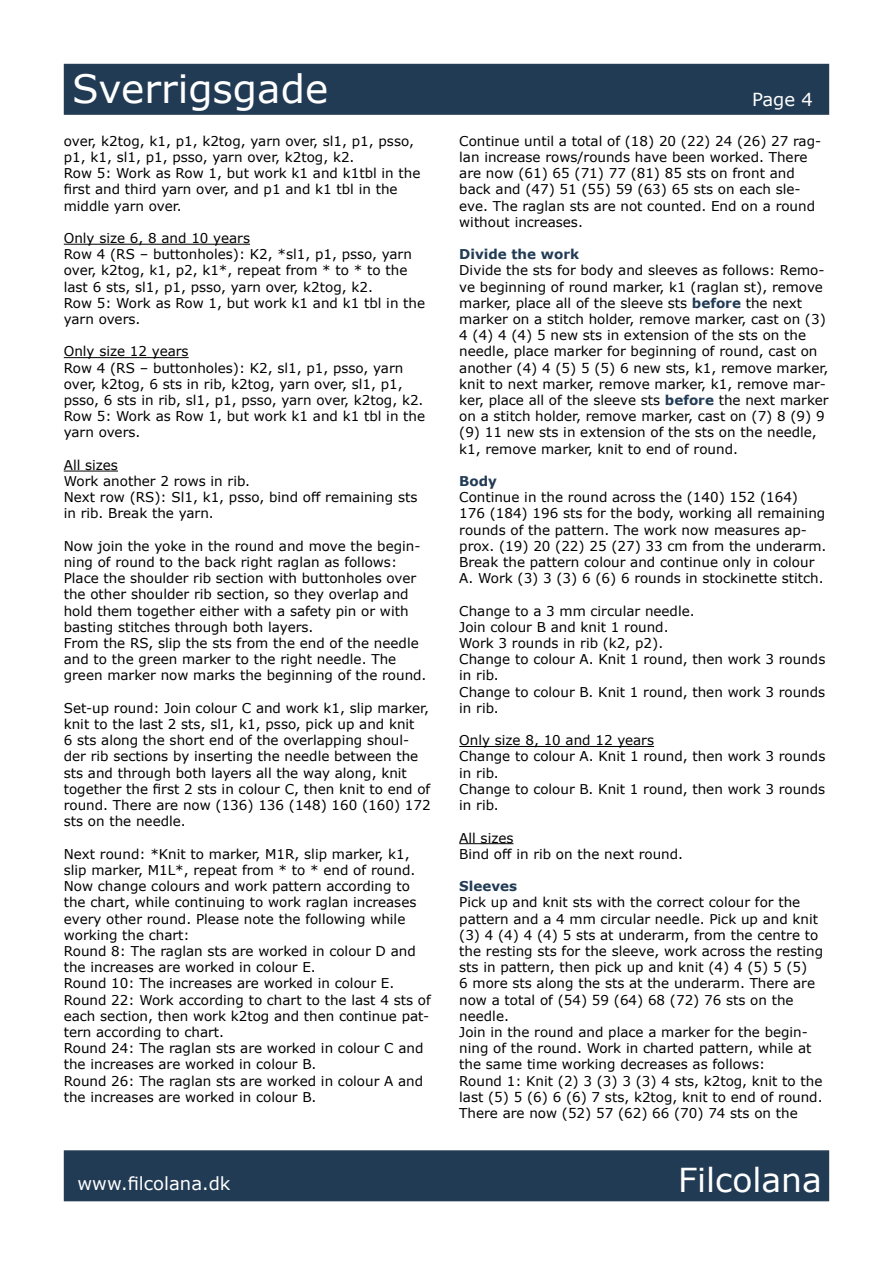
<style>
.page{position:relative;width:893px;height:1263px;background:#fff}
.page>*{position:absolute;margin:0;border:0;box-sizing:border-box;transform-origin:0 0}
.t1{font:39px "Verdana";color:#fff}
.t2{font:33px "Verdana";color:#fff}
.t3{font:18px "Verdana";color:#fff}
.t4{font:13.5px/16.2px "Verdana";color:#000}
.t5{font:700 13.5px "Verdana";color:#223b54}
.s1{font-weight:700;color:#223b54}
</style>
<div class="page">
<div style="left:64px;top:64px;width:765px;height:51px;background:#223b54;border:2px solid #243c54"></div>
<div style="left:64px;top:1150px;width:765px;height:51px;background:#223b54;border:2px solid #243c54"></div>
<hr style="left:64px;top:244px;width:186px;height:1px;background:#000">
<hr style="left:64px;top:357px;width:125px;height:1px;background:#000">
<hr style="left:64px;top:471px;width:54px;height:1px;background:#000">
<hr style="left:459px;top:746px;width:195px;height:1px;background:#000">
<hr style="left:459px;top:843px;width:54px;height:1px;background:#000">
<h1 class="t1" style="left:72px;top:62px;width:257px">Sverrigsgade</h1>
<p class="t4" style="left:64px;top:133px;width:358px">over, k2tog, k1, p1, k2tog, yarn over, sl1, p1, psso, p1, k1, sl1, p1, psso, yarn over, k2tog, k2.<br>Row 5: Work as Row 1, but work k1 and k1tbl in the first and third yarn over, and p1 and k1 tbl in the middle yarn over.</p>
<p class="t4" style="left:64px;top:230px;width:363px">Only size 6, 8 and 10 years<br>Row 4 (RS – buttonholes): K2, *sl1, p1, psso, yarn over, k2tog, k1, p2, k1*, repeat from * to * to the last 6 sts, sl1, p1, psso, yarn over, k2tog, k2.<br>Row 5: Work as Row 1, but work k1 and k1 tbl in the yarn overs.</p>
<p class="t4" style="left:64px;top:343px;width:363px">Only size 12 years<br>Row 4 (RS – buttonholes): K2, sl1, p1, psso, yarn over, k2tog, 6 sts in rib, k2tog, yarn over, sl1, p1, psso, 6 sts in rib, sl1, p1, psso, yarn over, k2tog, k2.<br>Row 5: Work as Row 1, but work k1 and k1 tbl in the yarn overs.</p>
<p class="t4" style="left:64px;top:457px;width:355px">All sizes<br>Work another 2 rows in rib.<br>Next row (RS): Sl1, k1, psso, bind off remaining sts in rib. Break the yarn.</p>
<p class="t4" style="left:64px;top:538px;width:364px">Now join the yoke in the round and move the begin&shy;ning of round to the back right raglan as follows:<br>Place the shoulder rib section with buttonholes over the other shoulder rib section, so they overlap and hold them together either with a safety pin or with basting stitches through both layers.<br>From the RS, slip the sts from the end of the needle and to the green marker to the right needle. The green marker now marks the beginning of the round.</p>
<p class="t4" style="left:64px;top:700px;width:368px">Set-up round: Join colour C and work k1, slip marker, knit to the last 2 sts, sl1, k1, psso, pick up and knit<br>6 sts along the short end of the overlapping shoul&shy;der rib sections by inserting the needle between the sts and through both layers all the way along, knit together the first 2 sts in colour C, then knit to end of round. There are now (136) 136 (148) 160 (160) 172 sts on the needle.</p>
<p class="t4" style="left:64px;top:845px;width:368px">Next round: *Knit to marker, M1R, slip marker, k1, slip marker, M1L*, repeat from * to * end of round.<br>Now change colours and work pattern according to the chart, while continuing to work raglan increases every other round. Please note the following while working the chart:<br>Round 8: The raglan sts are worked in colour D and the increases are worked in colour E.<br>Round 10: The increases are worked in colour E.<br>Round 22: Work according to chart to the last 4 sts of each section, then work k2tog and then continue pat&shy;tern according to chart.<br>Round 24: The raglan sts are worked in colour C and the increases are worked in colour B.<br>Round 26: The raglan sts are worked in colour A and the increases are worked in colour B.</p>
<h3 class="t3" style="left:752px;top:87px;width:62px">Page 4</h3>
<p class="t4" style="left:459px;top:133px;width:363px">Continue until a total of (18) 20 (22) 24 (26) 27 rag&shy;lan increase rows/rounds have been worked. There are now (61) 65 (71) 77 (81) 85 sts on front and back and (47) 51 (55) 59 (63) 65 sts on each sle&shy;eve. The raglan sts are not counted. End on a round without increases.</p>
<p class="t5" style="left:459px;top:245px;width:121px">Divide the work</p>
<p class="t4" style="left:459px;top:262px;width:371px">Divide the sts for body and sleeves as follows: Remo&shy;ve beginning of round marker, k1 (raglan st), remove marker, place all of the sleeve sts <span class="s1">before</span> the next marker on a stitch holder, remove marker, cast on (3)<br>4 (4) 4 (4) 5 new sts in extension of the sts on the needle, place marker for beginning of round, cast on another (4) 4 (5) 5 (5) 6 new sts, k1, remove marker, knit to next marker, remove marker, k1, remove mar&shy;ker, place all of the sleeve sts <span class="s1">before</span> the next marker on a stitch holder, remove marker, cast on (7) 8 (9) 9 (9) 11 new sts in extension of the sts on the needle, k1, remove marker, knit to end of round.</p>
<p class="t5" style="left:459px;top:472px;width:39px">Body</p>
<p class="t4" style="left:459px;top:489px;width:369px">Continue in the round across the (140) 152 (164)<br>176 (184) 196 sts for the body, working all remaining rounds of the pattern. The work now measures ap&shy;prox. (19) 20 (22) 25 (27) 33 cm from the underarm.<br>Break the pattern colour and continue only in colour A. Work (3) 3 (3) 6 (6) 6 rounds in stockinette stitch.</p>
<p class="t4" style="left:459px;top:602px;width:368px">Change to a 3 mm circular needle.<br>Join colour B and knit 1 round.<br>Work 3 rounds in rib (k2, p2).<br>Change to colour A. Knit 1 round, then work 3 rounds in rib.<br>Change to colour B. Knit 1 round, then work 3 rounds in rib.</p>
<p class="t4" style="left:459px;top:732px;width:368px">Only size 8, 10 and 12 years<br>Change to colour A. Knit 1 round, then work 3 rounds in rib.<br>Change to colour B. Knit 1 round, then work 3 rounds in rib.</p>
<p class="t4" style="left:459px;top:829px;width:225px">All sizes<br>Bind off in rib on the next round.</p>
<p class="t5" style="left:459px;top:877px;width:59px">Sleeves</p>
<p class="t4" style="left:459px;top:894px;width:365px">Pick up and knit sts with the correct colour for the pattern and a 4 mm circular needle. Pick up and knit (3) 4 (4) 4 (4) 5 sts at underarm, from the centre to the resting sts for the sleeve, work across the resting sts in pattern, then pick up and knit (4) 4 (5) 5 (5)<br>6 more sts along the sts at the underarm. There are now a total of (54) 59 (64) 68 (72) 76 sts on the needle.<br>Join in the round and place a marker for the begin&shy;ning of the round. Work in charted pattern, while at the same time working decreases as follows:<br>Round 1: Knit (2) 3 (3) 3 (3) 4 sts, k2tog, knit to the last (5) 5 (6) 6 (6) 7 sts, k2tog, knit to end of round.<br>There are now (52) 57 (62) 66 (70) 74 sts on the</p>
<h3 class="t3" style="left:78px;top:1171px;width:154px">www.filcolana.dk</h3>
<h2 class="t2" style="left:678px;top:1157px;width:145px">Filcolana</h2>
</div>
